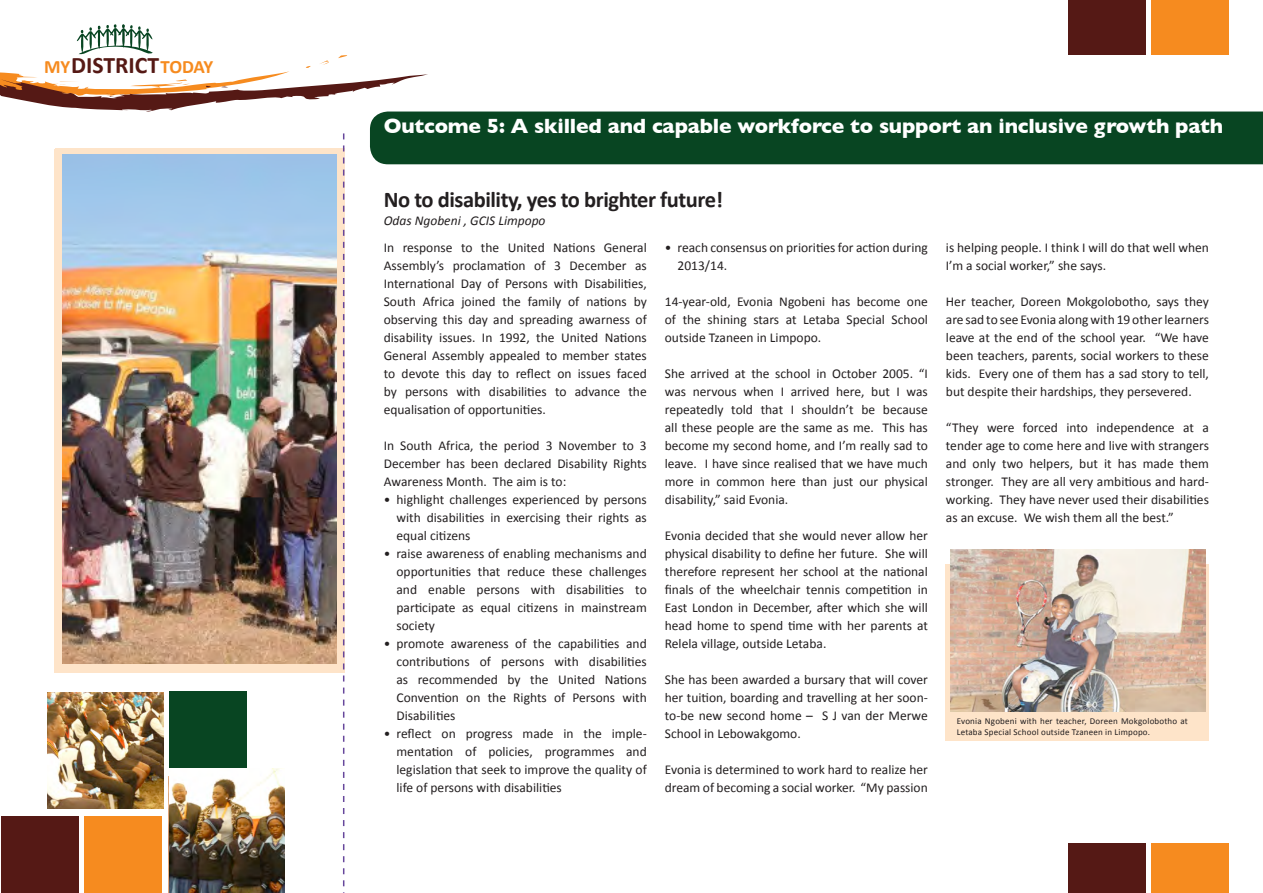
<style>
.page{position:relative;width:1263px;height:893px;background:#fff}
.page>*{position:absolute;margin:0;border:0;box-sizing:border-box;transform-origin:0 0}
.t1{font:700 23.7px "Calibri";color:#551915}
.t2{font:700 22.5px "Calibri";letter-spacing:-.02em;color:#231f20}
.t3{font:700 21px "Gill Sans";letter-spacing:-.01em;color:#fff}
.t4{font:700 18.9px "Calibri";letter-spacing:-.025em;color:#f68b1f}
.t5{font:13.5px/18px "Calibri";color:#231f20;text-align:justify}
.t6{font:italic 13.5px "Calibri";color:#231f20}
.t7{font:9px/11.2px "Calibri";letter-spacing:.02em;color:#231f20}
</style>
<div class="page">
<img style="left:48px;top:693px;width:116px;height:116px">
<div style="left:169px;top:691px;width:77px;height:78px;background:#084522"></div>
<div style="left:1px;top:816px;width:78px;height:77px;background:#551915"></div>
<div style="left:84px;top:816px;width:78px;height:77px;background:#f68b1f"></div>
<svg style="left:0;top:24px;width:428px;height:88px"></svg>
<div style="left:1068px;top:0;width:78px;height:55px;background:#551915"></div>
<div style="left:1068px;top:844px;width:78px;height:49px;background:#551915"></div>
<div style="left:1151px;top:0;width:78px;height:55px;background:#f68b1f"></div>
<div style="left:1151px;top:844px;width:78px;height:49px;background:#f68b1f"></div>
<img style="left:169px;top:769px;width:116px;height:124px">
<div style="left:56px;top:148px;width:289px;height:525px;background:#fee4c9"></div>
<svg style="left:343px;top:133px;width:1px;height:760px"></svg>
<div style="left:55px;top:149px;width:152px;height:523px;background:#fee4c9"></div>
<img style="left:63px;top:155px;width:274px;height:508px">
<div style="left:370px;top:112px;width:893px;height:52px;background:#084522"></div>
<div style="left:946px;top:564px;width:263px;height:177px;background:#fee4c9"></div>
<img style="left:950px;top:549px;width:255px;height:162px">
<p class="t4" style="left:44px;top:54px;width:28px">MY</p>
<p class="t1" style="left:71px;top:50px;width:90px">DISTRICT</p>
<p class="t4" style="left:161px;top:54px;width:54px">TODAY</p>
<p class="t3" style="left:384px;top:114px;width:841px">Outcome 5: A skilled and capable workforce to support an inclusive growth path</p>
<p class="t2" style="left:384px;top:185px;width:341px">No to disability, yes to brighter future!</p>
<p class="t6" style="left:384px;top:211px;width:163px">Odas Ngobeni , GCIS Limpopo</p>
<p class="t5" style="left:384px;top:239px;width:265px">In response to the United Nations General Assembly’s proclamation of 3 December as International Day of Persons with Disabilities, South Africa joined the family of nations by observing this day and spreading awarness of disability issues. In 1992, the United Nations General Assembly appealed to member states to devote this day to reflect on issues faced by persons with disabilities to advance the equalisation of opportunities.</p>
<p class="t5" style="left:384px;top:437px;width:265px">In South Africa, the period 3 November to 3<br>December has been declared Disability Rights Awareness Month. The aim is to:</p>
<p class="t5" style="left:396px;top:491px;width:252px;text-indent:-13px">• highlight challenges experienced by persons with disabilities in exercising their rights as equal citizens</p>
<p class="t5" style="left:396px;top:545px;width:252px;text-indent:-13px">• raise awareness of enabling mechanisms and opportunities that reduce these challenges and enable persons with disabilities to participate as equal citizens in mainstream society</p>
<p class="t5" style="left:396px;top:635px;width:252px;text-indent:-13px">• promote awareness of the capabilities and contributions of persons with disabilities as recommended by the United Nations Convention on the Rights of Persons with Disabilities</p>
<p class="t5" style="left:396px;top:725px;width:252px;text-indent:-13px">• reflect on progress made in the imple&shy;mentation of policies, programmes and legislation that seek to improve the quality of life of persons with disabilities</p>
<p class="t5" style="left:678px;top:239px;width:252px;text-indent:-13px">• reach consensus on priorities for action during<br>2013/14.</p>
<p class="t5" style="left:665px;top:293px;width:265px">14-year-old, Evonia Ngobeni has become one of the shining stars at Letaba Special School outside Tzaneen in Limpopo.</p>
<p class="t5" style="left:665px;top:365px;width:265px">She arrived at the school in October 2005. “I was nervous when I arrived here, but I was repeatedly told that I shouldn’t be because all these people are the same as me. This has become my second home, and I’m really sad to leave. I have since realised that we have much more in common here than just our physical disability,” said Evonia.</p>
<p class="t5" style="left:665px;top:527px;width:265px">Evonia decided that she would never allow her physical disability to define her future. She will therefore represent her school at the national finals of the wheelchair tennis competition in East London in December, after which she will head home to spend time with her parents at Relela village, outside Letaba.</p>
<p class="t5" style="left:665px;top:671px;width:265px">She has been awarded a bursary that will cover her tuition, boarding and travelling at her soon&shy;to-be new second home – S J van der Merwe School in Lebowakgomo.</p>
<p class="t5" style="left:665px;top:761px;width:265px">Evonia is determined to work hard to realize her dream of becoming a social worker. “My passion</p>
<p class="t5" style="left:946px;top:239px;width:264px">is helping people. I think I will do that well when<br>I’m a social worker,” she says.</p>
<p class="t5" style="left:946px;top:293px;width:265px">Her teacher, Doreen Mokgolobotho, says they are sad to see Evonia along with 19 other learners leave at the end of the school year. “We have been teachers, parents, social workers to these kids. Every one of them has a sad story to tell, but despite their hardships, they persevered.</p>
<p class="t5" style="left:946px;top:418px;width:265px">“They were forced into independence at a tender age to come here and live with strangers and only two helpers, but it has made them stronger. They are all very ambitious and hard&shy;working. They have never used their disabilities as an excuse. We wish them all the best.”</p>
<p class="t7" style="left:957px;top:715px;width:233px">Evonia Ngobeni with her teacher, Doreen Mokgolobotho at<br>Letaba Special School outside Tzaneen in Limpopo.</p>
</div>
